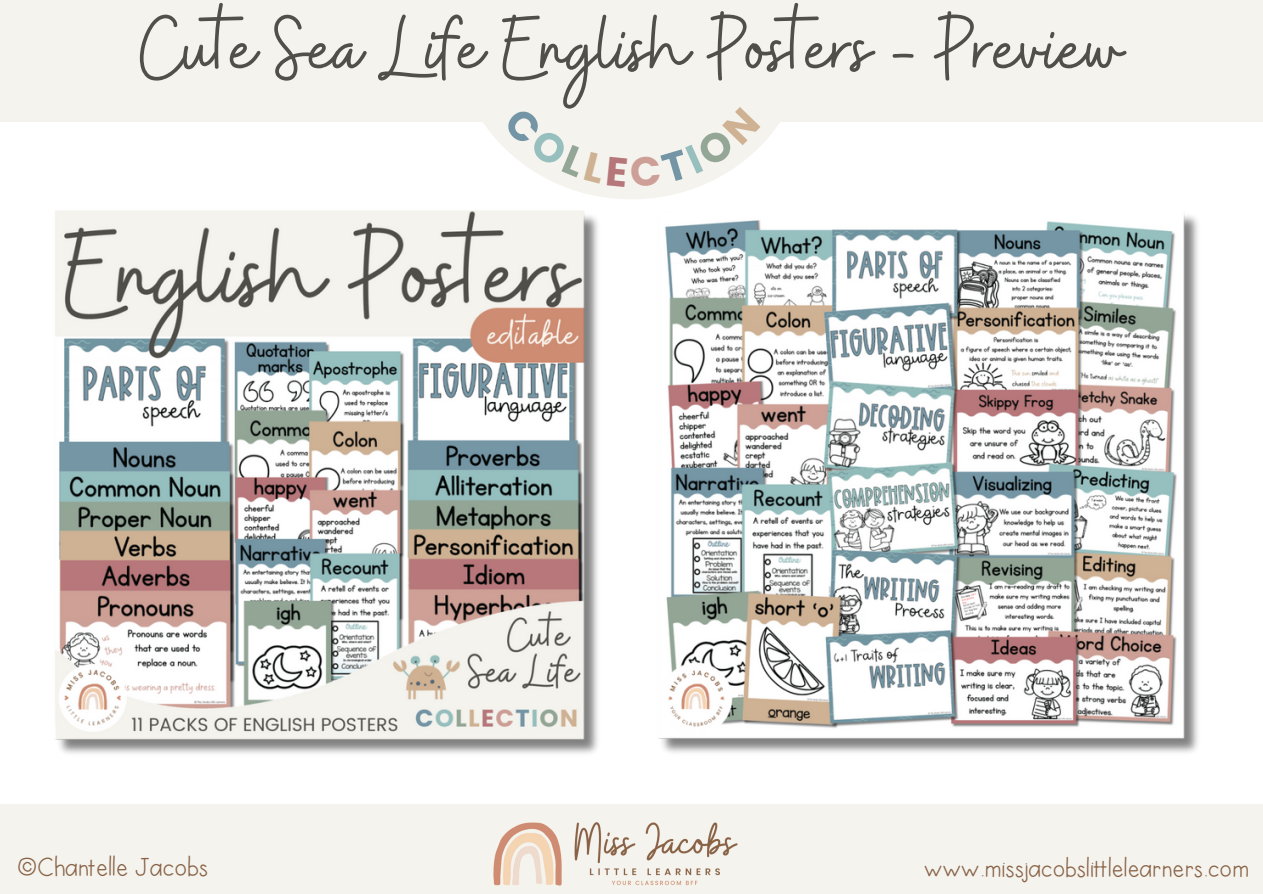
<style>
.page{position:relative;width:1263px;height:894px;background:#fff}
.page>*{position:absolute;margin:0;border:0;box-sizing:border-box;transform-origin:0 0}
.t1{font:91.65px "Buffalo";color:#514f49}
.t2{font:25.65px "Hello I Heart You";color:#886144}
.t3{font:25.2px "Hello I Heart You";color:#886144}
</style>
<div class="page">
<div style="left:0;top:804px;width:1263px;height:89px;background:#f4f3ee"></div>
<img style="left:493px;top:822px;width:245px;height:64px">
<div style="left:0;top:0;width:1263px;height:122px;background:#f4f3ee"></div>
<img style="left:55px;top:210px;width:543px;height:544px">
<div style="left:455px;top:0;width:353px;height:199px;background:linear-gradient(to bottom,#f1efe9,#fff)"></div>
<img style="left:658px;top:214px;width:540px;height:539px">
<svg style="left:503px;top:105px;width:257px;height:82px"></svg>
<p class="t1" style="left:140px;top:-11px;width:985px">Cute Sea Life English Posters - Preview</p>
<p class="t2" style="left:18px;top:853px;width:191px">©Chantelle Jacobs</p>
<p class="t3" style="left:924px;top:854px;width:326px">www.missjacobslittlelearners.com</p>
</div>
